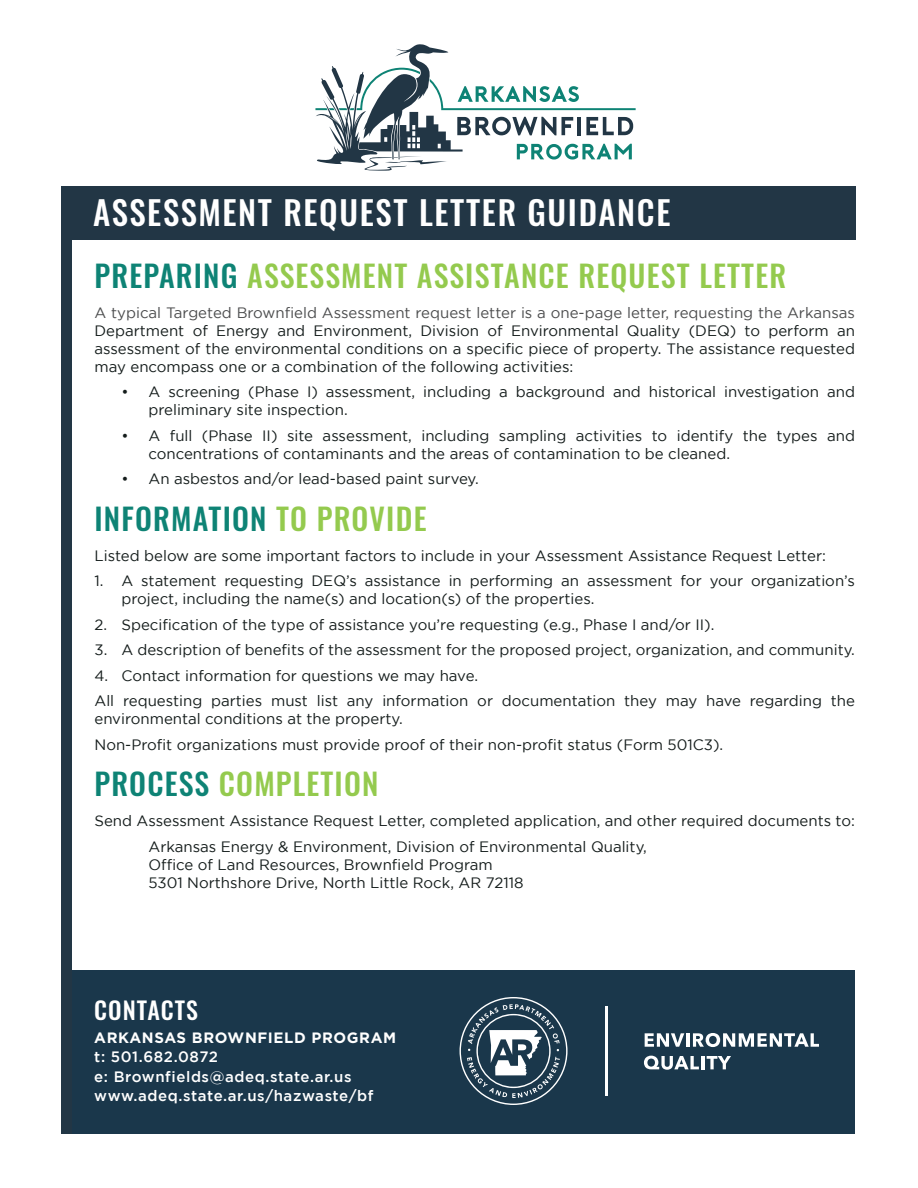
<style>
.page{position:relative;width:918px;height:1188px;background:#fff}
.page>*{position:absolute;margin:0;border:0;box-sizing:border-box;transform-origin:0 0}
.t1{font:500 33px "Oswald";letter-spacing:.05em;color:#fff}
.t2{font:500 30px "Oswald";letter-spacing:.04em;color:#94ca4e}
.t3{font:500 30px "Oswald";letter-spacing:.04em;color:#0e8375}
.t4{font:500 24px "Oswald";letter-spacing:.04em;color:#fff}
.t5{font:15px/18px "Gotham";color:#141c1b}
.t6{font:15px "Gotham";color:#4b4c4d}
.t7{font:500 15px/19.5px "Gotham";letter-spacing:.04em;color:#fff}
.t8{font:700 15px "Gotham";letter-spacing:.04em;color:#fff}
.s1{color:#0e8375}
.s2{color:#94ca4e}
</style>
<div class="page">
<div style="left:62px;top:970px;width:793px;height:164px;background:#1a374b"></div>
<hr style="left:605px;top:1006px;width:3px;height:90px;background:#fff">
<svg style="left:460px;top:997px;width:108px;height:108px"></svg>
<svg style="left:645px;top:1033px;width:39px;height:14px"></svg>
<hr style="left:686px;top:1033px;width:3px;height:14px;background:#fff">
<svg style="left:693px;top:1033px;width:126px;height:14px"></svg>
<svg style="left:644px;top:1056px;width:87px;height:14px"></svg>
<div style="left:62px;top:194px;width:10px;height:940px;background:#223645"></div>
<div style="left:62px;top:186px;width:794px;height:53px;background:#223645"></div>
<svg style="left:315px;top:44px;width:321px;height:127px"></svg>
<h1 class="t1" style="left:93px;top:183px;width:579px">ASSESSMENT REQUEST LETTER GUIDANCE</h1>
<h2 class="t2" style="left:94px;top:249px;width:693px"><span class="s1">PREPARING</span> ASSESSMENT ASSISTANCE REQUEST LETTER</h2>
<p class="t6" style="left:94px;top:304px;width:762px">A typical Targeted Brownfield Assessment request letter is a one-page letter, requesting the Arkansas</p>
<p class="t5" style="left:94px;top:321px;width:762px;text-align:justify">Department of Energy and Environment, Division of Environmental Quality (DEQ) to perform an assessment of the environmental conditions on a specific piece of property. The assistance requested may encompass one or a combination of the following activities:</p>
<p class="t5" style="left:148px;top:383px;width:708px;text-indent:-27px">• A screening (Phase I) assessment, including a background and historical investigation and preliminary site inspection.</p>
<p class="t5" style="left:148px;top:426px;width:708px;text-indent:-27px">• A full (Phase II) site assessment, including sampling activities to identify the types and concentrations of contaminants and the areas of contamination to be cleaned.</p>
<p class="t5" style="left:122px;top:470px;width:359px">• An asbestos and/or lead-based paint survey.</p>
<h2 class="t3" style="left:94px;top:492px;width:334px">INFORMATION <span class="s2">TO PROVIDE</span></h2>
<p class="t5" style="left:94px;top:546px;width:733px">Listed below are some important factors to include in your Assessment Assistance Request Letter:</p>
<p class="t5" style="left:122px;top:572px;width:735px;text-indent:-27px">1. A statement requesting DEQ’s assistance in performing an assessment for your organization’s project, including the name(s) and location(s) of the properties.</p>
<p class="t5" style="left:94px;top:615px;width:621px">2. Specification of the type of assistance you’re requesting (e.g., Phase I and/or II).</p>
<p class="t5" style="left:94px;top:641px;width:762px">3. A description of benefits of the assessment for the proposed project, organization, and community.</p>
<p class="t5" style="left:94px;top:662px;width:762px;line-height:25.5px">4. Contact information for questions we may have.<br>All requesting parties must list any information or documentation they may have regarding the</p>
<p class="t5" style="left:94px;top:706px;width:630px;line-height:25.5px">environmental conditions at the property.<br>Non-Profit organizations must provide proof of their non-profit status (Form 501C3).</p>
<h2 class="t2" style="left:94px;top:757px;width:286px"><span class="s1">PROCESS</span> COMPLETION</h2>
<p class="t5" style="left:148px;top:808px;width:708px;line-height:25.5px;text-indent:-54px">Send Assessment Assistance Request Letter, completed application, and other required documents to:<br>Arkansas Energy &amp; Environment, Division of Environmental Quality,</p>
<p class="t5" style="left:148px;top:855px;width:377px">Office of Land Resources, Brownfield Program<br>5301 Northshore Drive, North Little Rock, AR 72118</p>
<h3 class="t4" style="left:94px;top:989px;width:105px">CONTACTS</h3>
<p class="t8" style="left:94px;top:1029px;width:303px">ARKANSAS BROWNFIELD PROGRAM</p>
<p class="t7" style="left:94px;top:1047px;width:281px">t: 501.682.0872<br>e: Brownfields@adeq.state.ar.us www.adeq.state.ar.us/hazwaste/bf</p>
</div>
